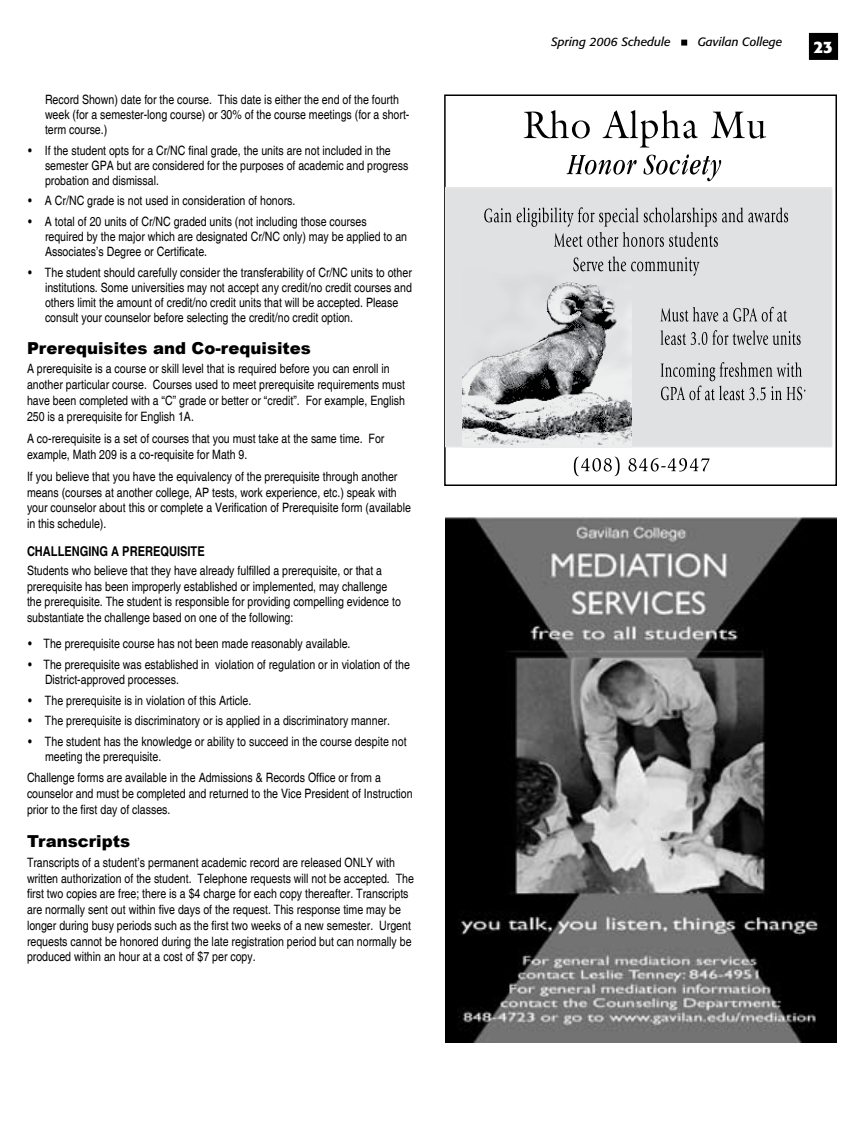
<style>
.page{position:relative;width:864px;height:1134px;background:#fff}
.page>*{position:absolute;margin:0;border:0;box-sizing:border-box;transform-origin:0 0}
.t1{font:900 16.5px "Arial";color:#000}
.t2{font:700 16.5px "Formata";color:#fff}
.t3{font:700 condensed 13.5px "Helvetica";color:#000}
.t4{font:condensed 12.9px/15.8px "Helvetica";color:#000}
.t5{font:italic 12px "Formata";color:#000}
</style>
<div class="page">
<div style="left:810px;top:34px;width:27px;height:24px;background:#000"></div>
<div style="left:809px;top:33px;width:29px;height:27px;border:3px solid #000"></div>
<svg style="left:681px;top:40px;width:6px;height:6px"></svg>
<div style="left:444px;top:94px;width:393px;height:392px;border:2px solid #000"></div>
<div style="left:446px;top:188px;width:386px;height:259px;background:#e0e1e2"></div>
<div style="left:445px;top:187px;width:388px;height:260px;border:1px solid #e6e7e8"></div>
<img style="left:463px;top:282px;width:169px;height:165px">
<svg style="left:661px;top:307px;width:126px;height:15px"></svg>
<svg style="left:661px;top:330px;width:140px;height:15px"></svg>
<svg style="left:661px;top:362px;width:144px;height:38px"></svg>
<svg style="left:524px;top:110px;width:66px;height:28px"></svg>
<svg style="left:603px;top:110px;width:95px;height:37px"></svg>
<svg style="left:711px;top:112px;width:55px;height:27px"></svg>
<svg style="left:567px;top:155px;width:70px;height:20px"></svg>
<svg style="left:643px;top:154px;width:78px;height:27px"></svg>
<svg style="left:574px;top:457px;width:46px;height:19px"></svg>
<svg style="left:628px;top:458px;width:82px;height:14px"></svg>
<svg style="left:484px;top:207px;width:304px;height:40px"></svg>
<svg style="left:573px;top:257px;width:126px;height:19px"></svg>
<img style="left:446px;top:517px;width:391px;height:526px">
<p class="t4" style="left:45px;top:92px;width:366px;line-height:15px">Record Shown) date for the course. This date is either the end of the fourth week (for a semester-long course) or 30% of the course meetings (for a short&shy;term course.)</p>
<p class="t4" style="left:45px;top:143px;width:365px;line-height:15px;text-indent:-17px">• If the student opts for a Cr/NC final grade, the units are not included in the semester GPA but are considered for the purposes of academic and progress probation and dismissal.</p>
<p class="t4" style="left:28px;top:193px;width:269px">• A Cr/NC grade is not used in consideration of honors.</p>
<p class="t4" style="left:45px;top:214px;width:364px;line-height:15px;text-indent:-17px">• A total of 20 units of Cr/NC graded units (not including those courses required by the major which are designated Cr/NC only) may be applied to an<br>Associates’s Degree or Certificate.</p>
<p class="t4" style="left:45px;top:265px;width:368px;line-height:15px;text-indent:-17px">• The student should carefully consider the transferability of Cr/NC units to other institutions. Some universities may not accept any credit/no credit courses and others limit the amount of credit/no credit units that will be accepted. Please consult your counselor before selecting the credit/no credit option.</p>
<p class="t1" style="left:27px;top:336px;width:286px">Prerequisites and Co-requisites</p>
<p class="t4" style="left:27px;top:361px;width:380px">A prerequisite is a course or skill level that is required before you can enroll in another particular course. Courses used to meet prerequisite requirements must have been completed with a “C” grade or better or “credit”. For example, English 250 is a prerequisite for English 1A.</p>
<p class="t4" style="left:27px;top:431px;width:359px">A co-rerequisite is a set of courses that you must take at the same time. For example, Math 209 is a co-requisite for Math 9.</p>
<p class="t4" style="left:27px;top:468px;width:385px">If you believe that you have the equivalency of the prerequisite through another means (courses at another college, AP tests, work experience, etc.) speak with your counselor about this or complete a Verification of Prerequisite form (available in this schedule).</p>
<p class="t3" style="left:27px;top:543px;width:17px">CHALLENGING</p>
<p class="t3" style="left:111px;top:543px;width:83px">A PREREQUISITE</p>
<p class="t4" style="left:27px;top:563px;width:375px">Students who believe that they have already fulfilled a prerequisite, or that a prerequisite has been improperly established or implemented, may challenge the prerequisite. The student is responsible for providing compelling evidence to substantiate the challenge based on one of the following:</p>
<p class="t4" style="left:28px;top:636px;width:324px">• The prerequisite course has not been made reasonably available.</p>
<p class="t4" style="left:45px;top:657px;width:366px;line-height:15px;text-indent:-17px">• The prerequisite was established in violation of regulation or in violation of the<br>District-approved processes.</p>
<p class="t4" style="left:28px;top:692px;width:225px">• The prerequisite is in violation of this Article.</p>
<p class="t4" style="left:28px;top:713px;width:363px">• The prerequisite is discriminatory or is applied in a discriminatory manner.</p>
<p class="t4" style="left:45px;top:734px;width:363px;line-height:15px;text-indent:-17px">• The student has the knowledge or ability to succeed in the course despite not meeting the prerequisite.</p>
<p class="t4" style="left:27px;top:770px;width:387px">Challenge forms are available in the Admissions &amp; Records Office or from a counselor and must be completed and returned to the Vice President of Instruction prior to the first day of classes.</p>
<p class="t1" style="left:27px;top:829px;width:105px">Transcripts</p>
<p class="t4" style="left:27px;top:855px;width:388px">Transcripts of a student’s permanent academic record are released ONLY with written authorization of the student. Telephone requests will not be accepted. The first two copies are free; there is a $4 charge for each copy thereafter. Transcripts are normally sent out within five days of the request. This response time may be longer during busy periods such as the first two weeks of a new semester. Urgent requests cannot be honored during the late registration period but can normally be produced within an hour at a cost of $7 per copy.</p>
<p class="t5" style="left:551px;top:34px;width:121px">Spring 2006 Schedule</p>
<p class="t5" style="left:698px;top:34px;width:86px">Gavilan College</p>
<p class="t2" style="left:814px;top:37px;width:11px">23</p>
</div>
